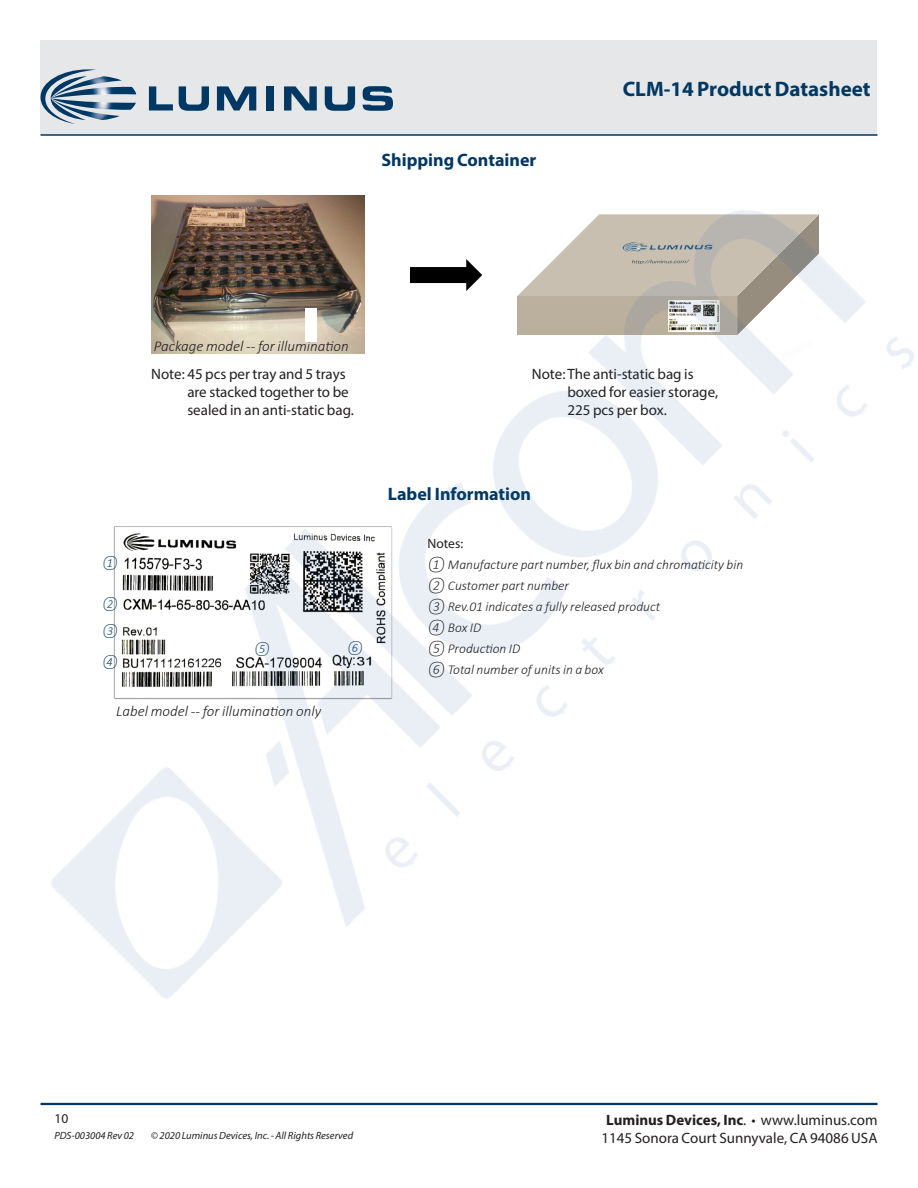
<style>
.page{position:relative;width:918px;height:1188px;background:#fff}
.page>*{position:absolute;margin:0;border:0;box-sizing:border-box;transform-origin:0 0}
.DS_Title1{font:700 21px "Myriad Pro";color:#003863}
.节{font:700 18px "Myriad Pro";color:#003863}
.t1{font:15px/18px "Myriad Pro";color:#231f20}
.t2{font:italic 300 15px "Calibri";color:#231f20}
.t3{font:700 15px "Myriad Pro";color:#231f20}
.t4{font:italic 300 13.5px "Calibri";color:#231f20}
.zzFooterRight2{font:13.5px "Myriad Pro";color:#231f20}
.t5{font:italic 300 12px "Calibri";color:#003863}
.zzFooterRight1{font:italic 10.5px "Myriad Pro";color:#231f20}
.s1{font-weight:400}
</style>
<div class="page">
<div style="left:40px;top:40px;width:838px;height:95px;background:#e6e7e9"></div>
<hr style="left:40px;top:1103px;width:838px;height:2px;background:#003863">
<hr style="left:40px;top:134px;width:838px;height:2px;background:#003863">
<svg style="left:40px;top:69px;width:96px;height:55px"></svg>
<svg style="left:149px;top:86px;width:24px;height:25px"></svg>
<svg style="left:179px;top:86px;width:30px;height:25px"></svg>
<svg style="left:217px;top:86px;width:39px;height:25px"></svg>
<div style="left:266px;top:86px;width:8px;height:25px;background:#003863"></div>
<svg style="left:284px;top:86px;width:33px;height:25px"></svg>
<svg style="left:325px;top:86px;width:30px;height:25px"></svg>
<svg style="left:363px;top:86px;width:30px;height:25px"></svg>
<img style="left:40px;top:135px;width:874px;height:863px">
<p class="节" style="left:382px;top:148px;width:156px">Shipping Container</p>
<p class="t2" style="left:154px;top:336px;width:196px">Package model -- for illumination</p>
<p class="DS_Title1" style="left:623px;top:75px;width:249px">CLM-14 Product Datasheet</p>
<p class="t1" style="left:187px;top:364px;width:168px;text-indent:-36px">Note: 45 pcs per tray and 5 trays are stacked together to be sealed in an anti-static bag.</p>
<p class="t1" style="left:567px;top:364px;width:152px;text-indent:-36px">Note: The anti-static bag is boxed for easier storage,<br>225 pcs per box.</p>
<p class="t5" style="left:102px;top:555px;width:17px">①</p>
<p class="t5" style="left:102px;top:596px;width:17px">②</p>
<p class="t5" style="left:102px;top:623px;width:17px">③</p>
<p class="t5" style="left:102px;top:655px;width:17px">④</p>
<p class="t5" style="left:254px;top:641px;width:17px">⑤</p>
<p class="t5" style="left:347px;top:641px;width:17px">⑥</p>
<p class="t2" style="left:116px;top:702px;width:206px">Label model -- for illumination only</p>
<p class="节" style="left:388px;top:482px;width:145px">Label Information</p>
<p class="zzFooterRight2" style="left:428px;top:535px;width:37px">Notes:</p>
<p class="t4" style="left:428px;top:556px;width:317px">① Manufacture part number, flux bin and chromaticity bin</p>
<p class="t4" style="left:428px;top:577px;width:143px">② Customer part number</p>
<p class="t4" style="left:428px;top:598px;width:234px">③ Rev.01 indicates a fully released product</p>
<p class="t4" style="left:428px;top:619px;width:55px">④ Box ID</p>
<p class="t4" style="left:428px;top:640px;width:94px">⑤ Production ID</p>
<p class="t4" style="left:428px;top:661px;width:178px">⑥ Total number of units in a box</p>
<p class="zzFooterRight2" style="left:54px;top:1110px;width:15px">10</p>
<p class="zzFooterRight1" style="left:54px;top:1129px;width:81px">PDS-003004 Rev 02</p>
<p class="zzFooterRight1" style="left:151px;top:1129px;width:204px">© 2020 Luminus Devices, Inc. - All Rights Reserved</p>
<p class="t3" style="left:606px;top:1110px;width:273px">Luminus Devices, Inc<span class="s1">. • www.luminus.com</span></p>
<p class="t1" style="left:601px;top:1129px;width:278px">1145 Sonora Court Sunnyvale, CA 94086 USA</p>
</div>
